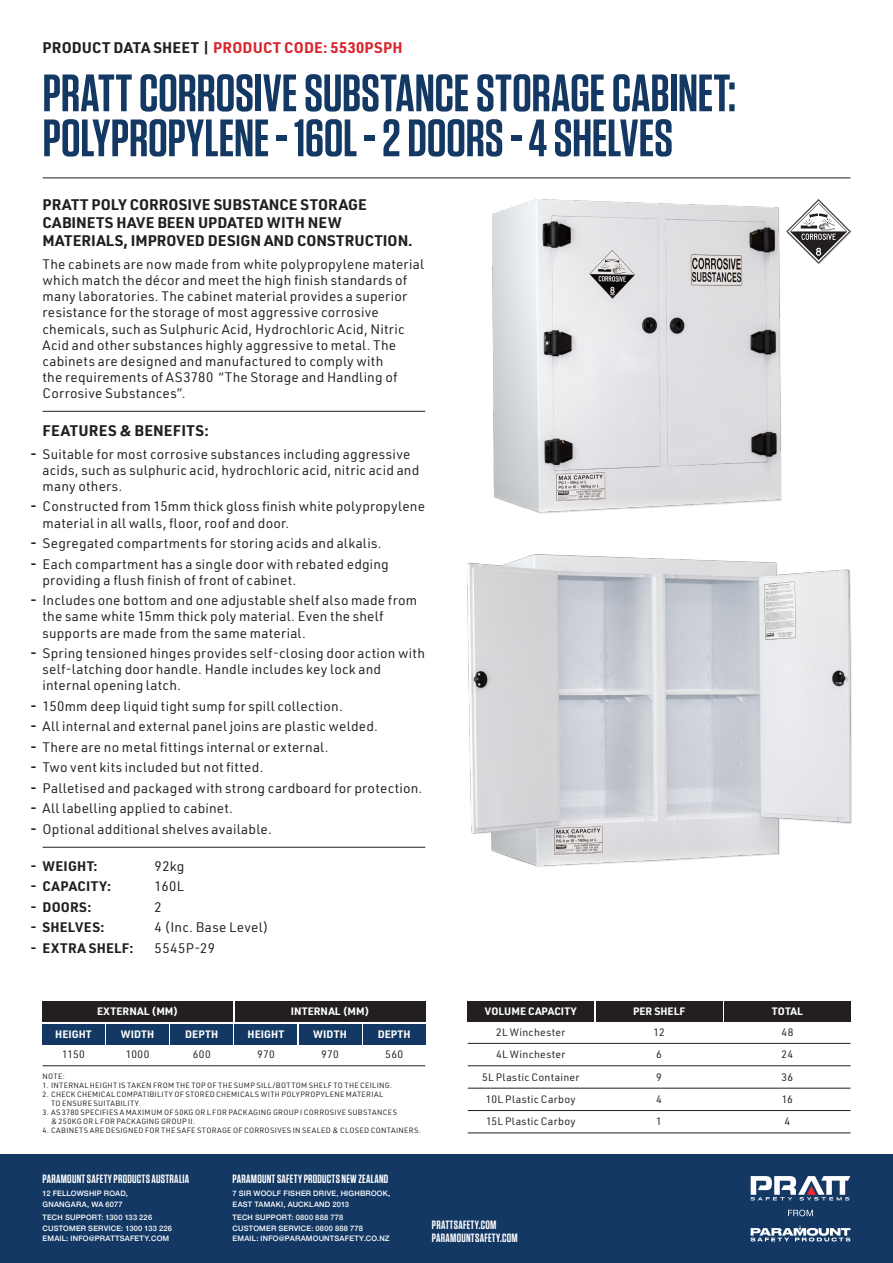
<style>
.page{position:relative;width:893px;height:1263px;background:#fff}
.page>*{position:absolute;margin:0;border:0;box-sizing:border-box;transform-origin:0 0}
.t1{font:600 52.5px "Tungsten";letter-spacing:-.005em;color:#133863}
.t2{font:700 15px/18px "URWDIN";letter-spacing:.01em;color:#231f20}
.t3{font:700 15px "URWDIN";letter-spacing:.02em;color:#d9262e}
.t4{font:13.5px/16.2px "URWDIN";letter-spacing:.015em;color:#231f20}
.t5{font:700 13.5px "URWDIN";letter-spacing:.025em;color:#231f20}
.t6{font:600 12px "Tungsten";letter-spacing:.02em;color:#fff}
.t7{font:10.5px "URWDIN";letter-spacing:.03em;color:#231f20}
.t8{font:700 10.5px "URWDIN";color:#fff}
.t9{font:7.5px/9px "URWDIN";letter-spacing:.04em;color:#231f20}
.t10{font:500 7.5px/10.8px "Helvetica Neue";letter-spacing:.025em;color:#fff}
.s1{color:#231f20}
.s2{font-weight:700}
</style>
<div class="page">
<hr style="left:43px;top:178px;width:807px;height:1px;background:#231f20">
<div style="left:43px;top:1024px;width:62px;height:20px;background:#133863"></div>
<div style="left:107px;top:1024px;width:62px;height:20px;background:#133863"></div>
<div style="left:171px;top:1024px;width:62px;height:20px;background:#133863"></div>
<div style="left:235px;top:1024px;width:62px;height:20px;background:#133863"></div>
<div style="left:299px;top:1024px;width:62px;height:20px;background:#133863"></div>
<div style="left:363px;top:1024px;width:62px;height:20px;background:#133863"></div>
<div style="left:43px;top:1001px;width:190px;height:21px;background:#231f20"></div>
<div style="left:235px;top:1001px;width:190px;height:21px;background:#231f20"></div>
<hr style="left:43px;top:1065px;width:382px;height:1px;background:#231f20">
<div style="left:468px;top:1001px;width:126px;height:21px;background:#231f20"></div>
<div style="left:724px;top:1001px;width:126px;height:21px;background:#231f20"></div>
<div style="left:596px;top:1001px;width:126px;height:21px;background:#231f20"></div>
<hr style="left:468px;top:1043px;width:382px;height:1px;background:#231f20">
<hr style="left:468px;top:1065px;width:382px;height:1px;background:#231f20">
<hr style="left:468px;top:1088px;width:382px;height:1px;background:#231f20">
<hr style="left:468px;top:1110px;width:382px;height:1px;background:#231f20">
<hr style="left:468px;top:1132px;width:382px;height:1px;background:#231f20">
<svg style="left:786px;top:199px;width:65px;height:65px"></svg>
<img style="left:468px;top:554px;width:382px;height:312px">
<img style="left:492px;top:200px;width:288px;height:311px">
<div style="left:0;top:1154px;width:893px;height:109px;background:#133863"></div>
<svg style="left:750px;top:1225px;width:100px;height:16px"></svg>
<svg style="left:751px;top:1176px;width:99px;height:24px"></svg>
<svg style="left:788px;top:1210px;width:25px;height:6px"></svg>
<hr style="left:43px;top:411px;width:382px;height:1px;background:#231f20">
<hr style="left:43px;top:847px;width:382px;height:1px;background:#231f20">
<p class="t3" style="left:43px;top:38px;width:362px"><span class="s1">PRODUCT DATA SHEET |</span> PRODUCT CODE: 5530PSPH</p>
<p class="t1" style="left:43px;top:65px;width:695px">PRATT CORROSIVE SUBSTANCE STORAGE CABINET:</p>
<p class="t1" style="left:43px;top:110px;width:632px">POLYPROPYLENE - 160L - 2 DOORS - 4 SHELVES</p>
<p class="t2" style="left:43px;top:195px;width:372px">PRATT POLY CORROSIVE SUBSTANCE STORAGE<br>CABINETS HAVE BEEN UPDATED WITH NEW<br>MATERIALS, IMPROVED DESIGN AND CONSTRUCTION.</p>
<p class="t4" style="left:43px;top:255px;width:383px">The cabinets are now made from white polypropylene material which match the décor and meet the high finish standards of many laboratories. The cabinet material provides a superior resistance for the storage of most aggressive corrosive chemicals, such as Sulphuric Acid, Hydrochloric Acid, Nitric Acid and other substances highly aggressive to metal. The cabinets are designed and manufactured to comply with<br>the requirements of AS3780 “The Storage and Handling of Corrosive Substances”.</p>
<p class="t2" style="left:43px;top:421px;width:168px">FEATURES &amp; BENEFITS:</p>
<p class="t4" style="left:43px;top:445px;width:378px;text-indent:-12px"><span class="s2">-</span> Suitable for most corrosive substances including aggressive acids, such as sulphuric acid, hydrochloric acid, nitric acid and many others.</p>
<p class="t4" style="left:43px;top:498px;width:384px;text-indent:-12px"><span class="s2">-</span> Constructed from 15mm thick gloss finish white polypropylene material in all walls, floor, roof and door.</p>
<p class="t4" style="left:31px;top:535px;width:353px"><span class="s2">-</span> Segregated compartments for storing acids and alkalis.</p>
<p class="t4" style="left:43px;top:555px;width:348px;text-indent:-12px"><span class="s2">-</span> Each compartment has a single door with rebated edging providing a flush finish of front of cabinet.</p>
<p class="t4" style="left:43px;top:592px;width:376px;text-indent:-12px"><span class="s2">-</span> Includes one bottom and one adjustable shelf also made from the same white 15mm thick poly material. Even the shelf supports are made from the same material.</p>
<p class="t4" style="left:43px;top:645px;width:384px;text-indent:-12px"><span class="s2">-</span> Spring tensioned hinges provides self-closing door action with self-latching door handle. Handle includes key lock and internal opening latch.</p>
<p class="t4" style="left:31px;top:697px;width:314px"><span class="s2">-</span> 150mm deep liquid tight sump for spill collection.</p>
<p class="t4" style="left:31px;top:718px;width:349px"><span class="s2">-</span> All internal and external panel joins are plastic welded.</p>
<p class="t4" style="left:31px;top:738px;width:299px"><span class="s2">-</span> There are no metal fittings internal or external.</p>
<p class="t4" style="left:31px;top:759px;width:234px"><span class="s2">-</span> Two vent kits included but not fitted.</p>
<p class="t4" style="left:31px;top:779px;width:393px"><span class="s2">-</span> Palletised and packaged with strong cardboard for protection.</p>
<p class="t4" style="left:31px;top:800px;width:204px"><span class="s2">-</span> All labelling applied to cabinet.</p>
<p class="t4" style="left:31px;top:820px;width:243px"><span class="s2">-</span> Optional additional shelves available.</p>
<p class="t5" style="left:31px;top:857px;width:68px">- WEIGHT:</p>
<p class="t5" style="left:31px;top:877px;width:82px">- CAPACITY:</p>
<p class="t5" style="left:31px;top:898px;width:62px">- DOORS:</p>
<p class="t5" style="left:31px;top:918px;width:75px">- SHELVES:</p>
<p class="t5" style="left:31px;top:939px;width:104px">- EXTRA SHELF:</p>
<p class="t4" style="left:155px;top:858px;width:31px">92kg</p>
<p class="t4" style="left:155px;top:878px;width:31px">160L</p>
<p class="t4" style="left:155px;top:898px;width:9px">2</p>
<p class="t4" style="left:155px;top:919px;width:116px">4 (Inc. Base Level)</p>
<p class="t4" style="left:155px;top:939px;width:62px">5545P-29</p>
<p class="t8" style="left:97px;top:1004px;width:83px">EXTERNAL (MM)</p>
<p class="t8" style="left:291px;top:1004px;width:80px">INTERNAL (MM)</p>
<p class="t8" style="left:55px;top:1027px;width:38px">HEIGHT</p>
<p class="t8" style="left:121px;top:1027px;width:35px">WIDTH</p>
<p class="t8" style="left:185px;top:1027px;width:34px">DEPTH</p>
<p class="t8" style="left:248px;top:1027px;width:38px">HEIGHT</p>
<p class="t8" style="left:313px;top:1027px;width:35px">WIDTH</p>
<p class="t8" style="left:378px;top:1027px;width:34px">DEPTH</p>
<p class="t7" style="left:62px;top:1048px;width:24px">1150</p>
<p class="t7" style="left:126px;top:1048px;width:25px">1000</p>
<p class="t7" style="left:193px;top:1048px;width:20px">600</p>
<p class="t7" style="left:257px;top:1048px;width:19px">970</p>
<p class="t7" style="left:321px;top:1048px;width:19px">970</p>
<p class="t7" style="left:385px;top:1048px;width:19px">560</p>
<p class="t9" style="left:43px;top:1072px;width:24px">NOTE:</p>
<p class="t9" style="left:43px;top:1081px;width:351px">1. INTERNAL HEIGHT IS TAKEN FROM THE TOP OF THE SUMP SILL/BOTTOM SHELF TO THE CEILING.</p>
<p class="t9" style="left:51px;top:1090px;width:334px;text-indent:-9px">2. CHECK CHEMICAL COMPATIBILITY OF STORED CHEMICALS WITH POLYPROPYLENE MATERIAL<br>TO ENSURE SUITABILITY.</p>
<p class="t9" style="left:51px;top:1108px;width:347px;text-indent:-9px">3. AS 3780 SPECIFIES A MAXIMUM OF 50KG OR L FOR PACKAGING GROUP I CORROSIVE SUBSTANCES &amp; 250KG OR L FOR PACKAGING GROUP II.</p>
<p class="t9" style="left:43px;top:1126px;width:380px">4. CABINETS ARE DESIGNED FOR THE SAFE STORAGE OF CORROSIVES IN SEALED &amp; CLOSED CONTAINERS.</p>
<p class="t8" style="left:485px;top:1004px;width:93px">VOLUME CAPACITY</p>
<p class="t7" style="left:496px;top:1025px;width:71px">2L Winchester</p>
<p class="t7" style="left:496px;top:1048px;width:71px">4L Winchester</p>
<p class="t7" style="left:482px;top:1070px;width:99px">5L Plastic Container</p>
<p class="t7" style="left:486px;top:1092px;width:91px">10L Plastic Carboy</p>
<p class="t7" style="left:486px;top:1115px;width:91px">15L Plastic Carboy</p>
<p class="t6" style="left:43px;top:1173px;width:148px">PARAMOUNT SAFETY PRODUCTS AUSTRALIA</p>
<p class="t10" style="left:43px;top:1187px;width:87px">12 FELLOWSHIP ROAD,<br>GNANGARA, WA 6077</p>
<p class="t10" style="left:43px;top:1211px;width:131px">TECH SUPPORT: 1300 133 226<br>CUSTOMER SERVICE: 1300 133 226<br>EMAIL: INFO@PRATTSAFETY.COM</p>
<p class="t6" style="left:233px;top:1173px;width:157px">PARAMOUNT SAFETY PRODUCTS NEW ZEALAND</p>
<p class="t10" style="left:233px;top:1187px;width:159px">7 SIR WOOLF FISHER DRIVE, HIGHBROOK,<br>EAST TAMAKI, AUCKLAND 2013</p>
<p class="t10" style="left:233px;top:1211px;width:159px">TECH SUPPORT: 0800 888 778<br>CUSTOMER SERVICE: 0800 888 778<br>EMAIL: INFO@PARAMOUNTSAFETY.CO.NZ</p>
<p class="t6" style="left:432px;top:1218px;width:66px">PRATTSAFETY.COM</p>
<p class="t6" style="left:432px;top:1231px;width:87px">PARAMOUNTSAFETY.COM</p>
<p class="t8" style="left:633px;top:1004px;width:54px">PER SHELF</p>
<p class="t8" style="left:772px;top:1004px;width:33px">TOTAL</p>
<p class="t7" style="left:653px;top:1025px;width:13px">12</p>
<p class="t7" style="left:656px;top:1048px;width:7px">6</p>
<p class="t7" style="left:656px;top:1070px;width:7px">9</p>
<p class="t7" style="left:656px;top:1092px;width:7px">4</p>
<p class="t7" style="left:656px;top:1115px;width:7px">1</p>
<p class="t7" style="left:781px;top:1025px;width:13px">48</p>
<p class="t7" style="left:782px;top:1048px;width:13px">24</p>
<p class="t7" style="left:781px;top:1070px;width:13px">36</p>
<p class="t7" style="left:782px;top:1092px;width:13px">16</p>
<p class="t7" style="left:784px;top:1115px;width:7px">4</p>
</div>
